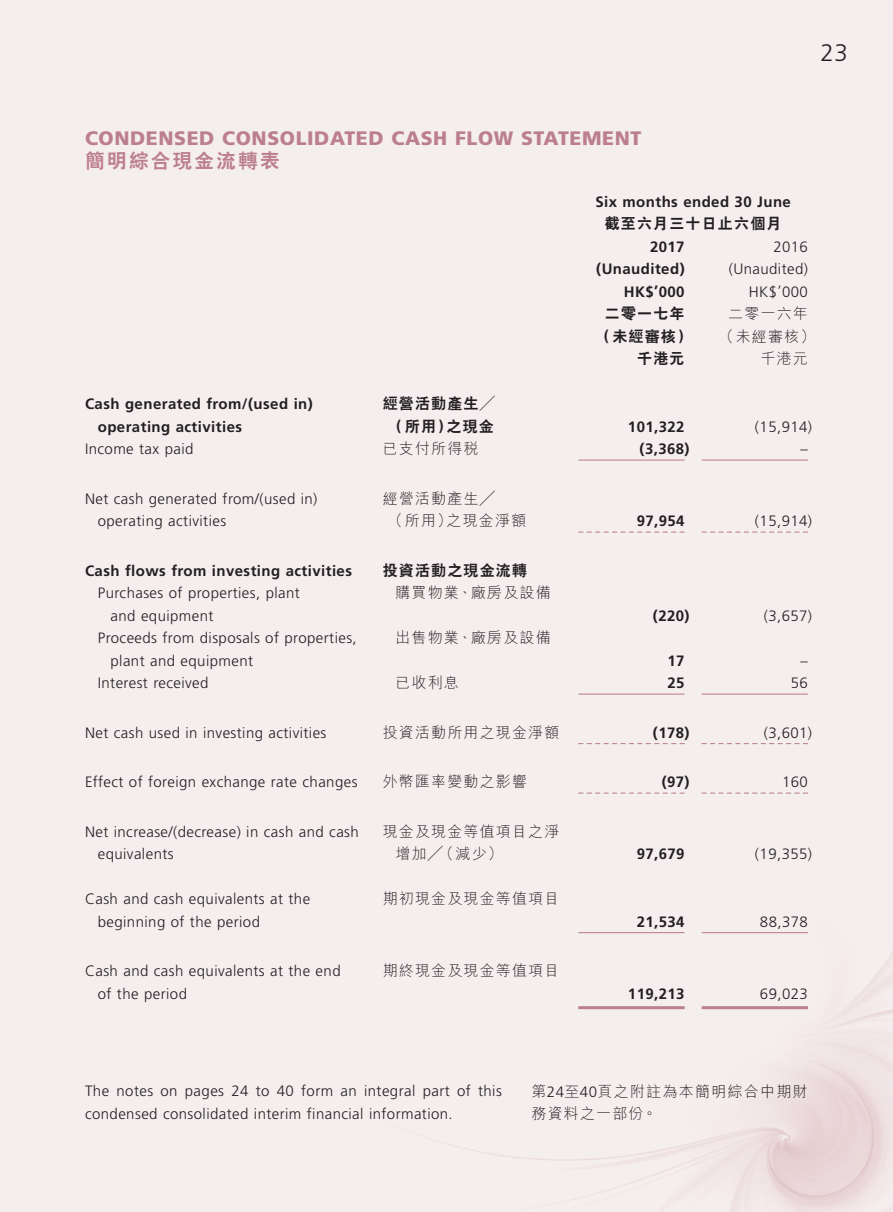
<style>
.page{position:relative;width:893px;height:1212px;background:#fff}
.page>*{position:absolute;margin:0;border:0;box-sizing:border-box;transform-origin:0 0}
.t1{font:300 24px "Frutiger LT Std";color:#231f20}
.t2{font:900 19.5px/22.5px "Frutiger LT Std";letter-spacing:.03em;color:#bc7f8d}
.Body_Text{font:300 15px/22.5px "Frutiger LT Std";letter-spacing:.03em;color:#231f20}
.Body_Text-2{font:700 15px/22.5px "Frutiger LT Std";letter-spacing:.03em;color:#231f20}
.Body_Text-3{font:300 15px/22.5px "M Hei HK";letter-spacing:.08em;color:#231f20}
.Body_Text-4{font:800 15px/22.5px "C Hei 2 HK";letter-spacing:.08em;color:#231f20;text-align:center}
.s1{font-family:"C Hei 2 HK";font-weight:800}
.s2{font-family:"Frutiger LT Std"}
</style>
<div class="page">
<hr style="left:578px;top:459px;width:107px;height:2px;background:#bc7f8d">
<hr style="left:702px;top:459px;width:106px;height:2px;background:#bc7f8d">
<svg style="left:578px;top:531px;width:107px;height:2px"></svg>
<svg style="left:702px;top:531px;width:106px;height:2px"></svg>
<hr style="left:578px;top:693px;width:107px;height:2px;background:#bc7f8d">
<hr style="left:702px;top:693px;width:106px;height:2px;background:#bc7f8d">
<svg style="left:578px;top:743px;width:107px;height:1px"></svg>
<svg style="left:702px;top:743px;width:106px;height:1px"></svg>
<svg style="left:578px;top:792px;width:107px;height:2px"></svg>
<svg style="left:702px;top:792px;width:106px;height:2px"></svg>
<hr style="left:578px;top:932px;width:107px;height:1px;background:#bc7f8d">
<hr style="left:702px;top:932px;width:106px;height:1px;background:#bc7f8d">
<hr style="left:578px;top:1006px;width:107px;height:3px;background:#bc7f8d">
<hr style="left:702px;top:1006px;width:106px;height:3px;background:#bc7f8d">
<h1 class="t1" style="left:821px;top:39px;width:29px">23</h1>
<p class="t2" style="left:85px;top:127px;width:558px">CONDENSED CONSOLIDATED CASH FLOW STATEMENT<span class="s1">簡明綜合現金流轉表</span></p>
<p class="Body_Text-2" style="left:595px;top:190px;width:197px">Six months ended 30 June</p>
<p class="Body_Text-4" style="left:605px;top:212px;width:178px">截至六月三十日止六個月</p>
<p class="Body_Text-2" style="left:650px;top:235px;width:36px">2017</p>
<p class="Body_Text" style="left:773px;top:235px;width:36px">2016</p>
<p class="Body_Text-2" style="left:596px;top:258px;width:90px">(Unaudited)</p>
<p class="Body_Text" style="left:729px;top:258px;width:81px">(Unaudited)</p>
<p class="Body_Text-2" style="left:624px;top:280px;width:62px">HK$’000</p>
<p class="Body_Text" style="left:749px;top:280px;width:61px">HK$’000</p>
<p class="Body_Text-4" style="left:605px;top:302px;width:81px">二零一七年</p>
<p class="Body_Text-3" style="left:728px;top:302px;width:81px">二零一六年</p>
<p class="Body_Text-4" style="left:595px;top:325px;width:98px">（未經審核）</p>
<p class="Body_Text-3" style="left:719px;top:325px;width:98px">（未經審核）</p>
<p class="Body_Text-4" style="left:637px;top:347px;width:49px">千港元</p>
<p class="Body_Text-3" style="left:761px;top:347px;width:49px">千港元</p>
<p class="Body_Text-2" style="left:98px;top:393px;width:217px;text-indent:-13px">Cash generated from/(used in) operating activities</p>
<p class="Body_Text-4" style="left:383px;top:392px;width:114px">經營活動產生╱（所用）之現金</p>
<p class="Body_Text-2" style="left:628px;top:415px;width:58px">101,322</p>
<p class="Body_Text" style="left:755px;top:415px;width:59px">(15,914)</p>
<p class="Body_Text" style="left:85px;top:438px;width:110px">Income tax paid</p>
<p class="Body_Text-3" style="left:383px;top:437px;width:97px">已支付所得稅</p>
<p class="Body_Text-2" style="left:640px;top:438px;width:52px">(3,368)</p>
<p class="Body_Text" style="left:800px;top:438px;width:9px">–</p>
<p class="Body_Text" style="left:98px;top:487px;width:221px;text-indent:-13px">Net cash generated from/(used in) operating activities</p>
<p class="Body_Text-3" style="left:388px;top:487px;width:140px;text-indent:-5px">經營活動產生<span class="s1">╱<br></span>（所用）之現金淨額</p>
<p class="Body_Text-2" style="left:637px;top:510px;width:49px">97,954</p>
<p class="Body_Text" style="left:755px;top:510px;width:59px">(15,914)</p>
<p class="Body_Text-2" style="left:85px;top:559px;width:268px">Cash flows from investing activities</p>
<p class="Body_Text-4" style="left:383px;top:559px;width:146px">投資活動之現金流轉</p>
<p class="Body_Text" style="left:111px;top:582px;width:191px;text-indent:-13px">Purchases of properties, plant and equipment</p>
<p class="Body_Text-3" style="left:395px;top:581px;width:157px">購買物業、廠房及設備</p>
<p class="Body_Text" style="left:111px;top:627px;width:248px;text-indent:-13px">Proceeds from disposals of properties, plant and equipment</p>
<p class="Body_Text-3" style="left:395px;top:626px;width:157px">出售物業、廠房及設備</p>
<p class="Body_Text-2" style="left:653px;top:604px;width:38px">(220)</p>
<p class="Body_Text" style="left:764px;top:604px;width:50px">(3,657)</p>
<p class="Body_Text-2" style="left:667px;top:649px;width:19px">17</p>
<p class="Body_Text" style="left:800px;top:649px;width:9px">–</p>
<p class="Body_Text" style="left:98px;top:672px;width:112px">Interest received</p>
<p class="Body_Text-3" style="left:395px;top:671px;width:65px">已收利息</p>
<p class="Body_Text-2" style="left:667px;top:672px;width:19px">25</p>
<p class="Body_Text" style="left:791px;top:672px;width:19px">56</p>
<p class="Body_Text" style="left:85px;top:721px;width:243px">Net cash used in investing activities</p>
<p class="Body_Text-3" style="left:383px;top:721px;width:178px">投資活動所用之現金淨額</p>
<p class="Body_Text-2" style="left:653px;top:721px;width:38px">(178)</p>
<p class="Body_Text" style="left:764px;top:721px;width:50px">(3,601)</p>
<p class="Body_Text" style="left:85px;top:771px;width:274px">Effect of foreign exchange rate changes</p>
<p class="Body_Text-3" style="left:383px;top:770px;width:146px">外幣匯率變動之影響</p>
<p class="Body_Text-2" style="left:662px;top:771px;width:29px">(97)</p>
<p class="Body_Text" style="left:782px;top:771px;width:27px">160</p>
<p class="Body_Text" style="left:98px;top:820px;width:263px;text-indent:-13px">Net increase/(decrease) in cash and cash equivalents</p>
<p class="Body_Text-3" style="left:395px;top:820px;width:165px;text-indent:-13px">現金及現金等值項目之淨增加<span class="s1">╱</span>（減少）</p>
<p class="Body_Text-2" style="left:637px;top:843px;width:49px">97,679</p>
<p class="Body_Text" style="left:755px;top:843px;width:59px">(19,355)</p>
<p class="Body_Text" style="left:98px;top:888px;width:214px;text-indent:-13px">Cash and cash equivalents at the beginning of the period</p>
<p class="Body_Text-3" style="left:383px;top:887px;width:178px">期初現金及現金等值項目</p>
<p class="Body_Text" style="left:98px;top:960px;width:244px;text-indent:-13px">Cash and cash equivalents at the end of the period</p>
<p class="Body_Text-3" style="left:383px;top:959px;width:178px">期終現金及現金等值項目</p>
<p class="Body_Text-2" style="left:637px;top:910px;width:49px">21,534</p>
<p class="Body_Text" style="left:760px;top:910px;width:49px">88,378</p>
<p class="Body_Text-2" style="left:628px;top:982px;width:58px">119,213</p>
<p class="Body_Text" style="left:760px;top:982px;width:49px">69,023</p>
<p class="Body_Text" style="left:85px;top:1080px;width:418px">The notes on pages 24 to 40 form an integral part of this condensed consolidated interim financial information.</p>
<p class="Body_Text-3" style="left:531px;top:1080px;width:278px">第<span class="s2">24</span>至<span class="s2">40</span>頁之附註為本簡明綜合中期財務資料之一部份。</p>
</div>
